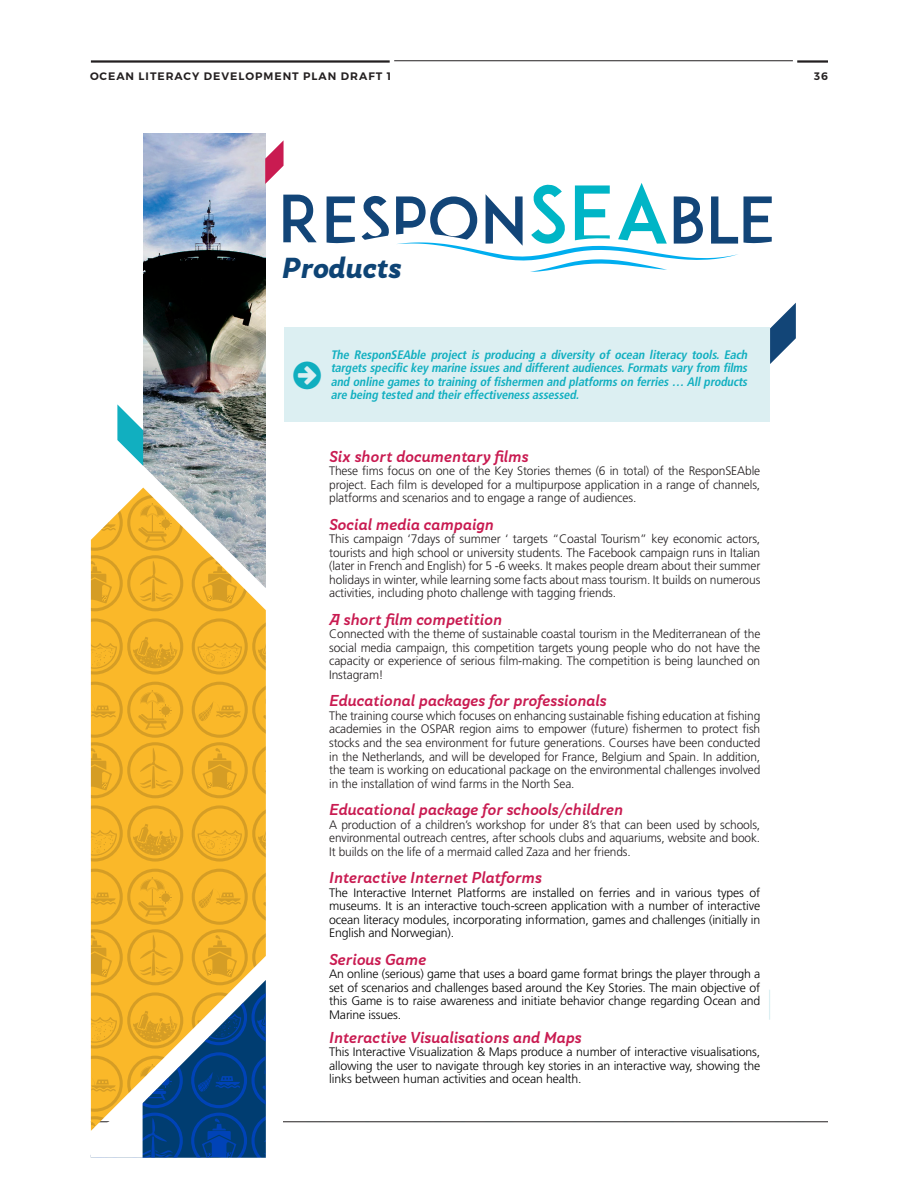
<style>
.page{position:relative;width:918px;height:1188px;background:#fff}
.page>*{position:absolute;margin:0;border:0;box-sizing:border-box;transform-origin:0 0}
.t1{font:italic 900 27px "Skola Sans";color:#0e4475}
.t2{font:italic 700 14.7px "Skola Sans";color:#c91b51}
.t3{font:300 12.3px/13.5px "Frutiger LT Std";letter-spacing:-.01em;color:#231f20;text-align:justify}
.t4{font:300 12.3px/13.5px "Frutiger LT Std";letter-spacing:-.01em;color:#000;text-align:justify}
.t5{font:italic 700 condensed 12.3px/13.5px "Frutiger LT Std";color:#11afc0;text-align:justify}
.t6{font:600 10.8px "Montserrat";letter-spacing:.09em;color:#231f20}
</style>
<div class="page">
<hr style="left:91px;top:60px;width:299px;height:3px;background:#231f20">
<hr style="left:797px;top:60px;width:31px;height:3px;background:#231f20">
<hr style="left:394px;top:60px;width:399px;height:1px;background:#231f20">
<hr style="left:91px;top:1121px;width:737px;height:1px;background:#231f20">
<svg style="left:143px;top:133px;width:653px;height:195px"></svg>
<svg style="left:439px;top:1121px;width:384px;height:2px"></svg>
<svg style="left:327px;top:196px;width:28px;height:48px"></svg>
<svg style="left:362px;top:196px;width:27px;height:44px"></svg>
<svg style="left:396px;top:183px;width:376px;height:89px"></svg>
<svg style="left:283px;top:195px;width:34px;height:47px"></svg>
<img style="left:143px;top:134px;width:122px;height:332px">
<svg style="left:143px;top:466px;width:123px;height:22px;background:#a8b1b4"></svg>
<svg style="left:91px;top:488px;width:175px;height:492px;background:#edb53a"></svg>
<div style="left:284px;top:328px;width:486px;height:94px;background:#dceff2"></div>
<div style="left:214px;top:1108px;width:69px;height:50px;background:#fff"></div>
<svg style="left:91px;top:980px;width:175px;height:178px"></svg>
<svg style="left:117px;top:404px;width:26px;height:62px"></svg>
<svg style="left:265px;top:140px;width:19px;height:44px"></svg>
<svg style="left:770px;top:303px;width:26px;height:61px"></svg>
<hr style="left:769px;top:990px;width:1px;height:30px;background:#dceff2">
<p class="t6" style="left:90px;top:69px;width:303px">OCEAN LITERACY DEVELOPMENT PLAN DRAFT 1</p>
<p class="t6" style="left:814px;top:69px;width:15px">36</p>
<p class="t1" style="left:282px;top:251px;width:120px">Products</p>
<p class="t5" style="left:331px;top:348px;width:421px">The ResponSEAble project is producing a diversity of ocean literacy tools. Each targets specific key marine issues and different audiences.Formats vary from films and online games to training of fishermen and platforms on ferries … All products are being tested and theireffectivenessassessed.</p>
<p class="t2" style="left:329px;top:447px;width:201px">Six short documentary films</p>
<p class="t3" style="left:329px;top:464px;width:433px">These fims focus on one of the Key Stories themes (6 in total) of the ResponSEAble project. Each film is developed for a multipurpose application in a range of channels, platforms and scenarios and to engage a range of audiences.</p>
<p class="t2" style="left:329px;top:515px;width:166px">Social media campaign</p>
<p class="t3" style="left:329px;top:532px;width:433px">This campaign ‘7days of summer ‘ targets “Coastal Tourism” key economic actors, tourists and high school or university students. The Facebook campaign runs in Italian (later in French and English) for 5 -6 weeks. It makes people dream about their summer holidays in winter, while learning some facts about mass tourism. It builds on numerous activities, including photo challenge with tagging friends.</p>
<p class="t2" style="left:329px;top:610px;width:174px">A short film competition</p>
<p class="t3" style="left:329px;top:628px;width:433px">Connected with the theme of sustainable coastal tourism in the Mediterranean of the social media campaign, this competition targets young people who do not have the capacity or experience of serious film-making. The competition is being launched on Instagram!</p>
<p class="t2" style="left:329px;top:692px;width:279px">Educational packages for professionals</p>
<p class="t3" style="left:329px;top:709px;width:433px">The training course which focuses on enhancing sustainable fishing education at fishing academies in the OSPAR region aims to empower (future) fishermen to protect fish stocks and the sea environment for future generations. Courses have been conducted in the Netherlands, and will be developed for France, Belgium and Spain. In addition, the team is working on educational package on the environmental challenges involved in the installation of wind farms in the North Sea.</p>
<p class="t2" style="left:329px;top:801px;width:295px">Educational package for schools/children</p>
<p class="t3" style="left:329px;top:818px;width:433px">A production of a children’s workshop for under 8’s that can been used by schools, environmental outreach centres, after schools clubs and aquariums, website and book.<br>It builds on the life of a mermaid called Zaza and her friends.</p>
<p class="t2" style="left:329px;top:869px;width:214px">Interactive Internet Platforms</p>
<p class="t4" style="left:329px;top:886px;width:433px">The Interactive Internet Platforms are installed on ferries and in various types of museums. It is an interactive touch-screen application with a number of interactive ocean literacy modules, incorporating information, games and challenges (initially in English and Norwegian).</p>
<p class="t2" style="left:329px;top:950px;width:98px">Serious Game</p>
<p class="t4" style="left:329px;top:967px;width:433px">An online (serious) game that uses a board game format brings the player through a set of scenarios and challenges based around the Key Stories. The main objective of this Game is to raise awareness and initiate behavior change regarding Ocean and Marine issues.</p>
<p class="t2" style="left:329px;top:1028px;width:254px">Interactive Visualisations and Maps</p>
<p class="t4" style="left:329px;top:1046px;width:433px">This Interactive Visualization &amp; Maps produce a number of interactive visualisations, allowing the user to navigate through key stories in an interactive way, showing the links between human activities and ocean health.</p>
</div>
